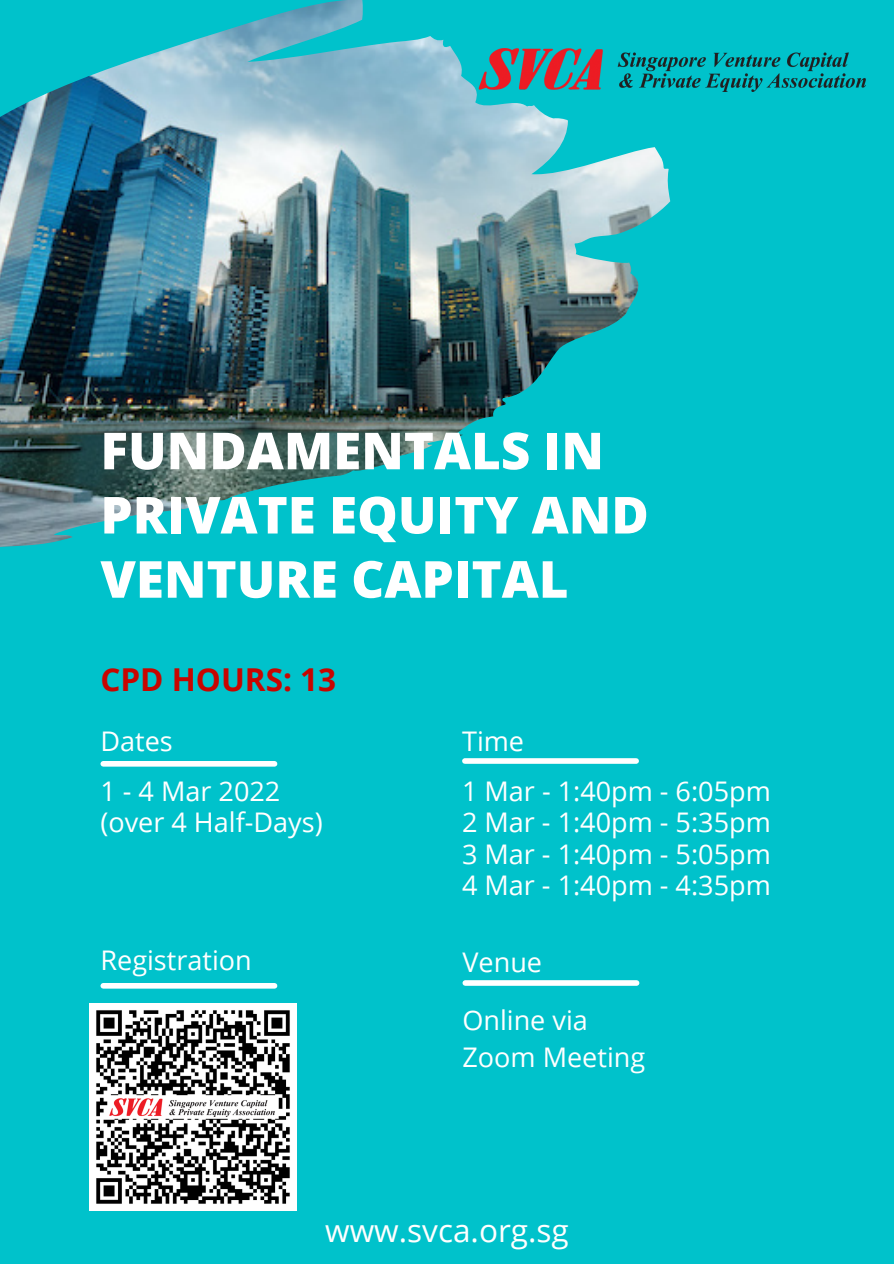
<style>
.page{position:relative;width:894px;height:1264px;background:#fff}
.page>*{position:absolute;margin:0;border:0;box-sizing:border-box;transform-origin:0 0}
.t1{font:800 51px/64.2px "Open Sans";color:#fff}
.t2{font:31.5px "Open Sans";color:#fff}
.t3{font:700 31.5px "Open Sans";color:#c80500}
.t4{font:27px "Open Sans";color:#fff}
</style>
<div class="page">
<div style="left:0;top:0;width:893px;height:1263px;background:#00c2cb"></div>
<img style="left:0;top:0;width:670px;height:547px">
<img style="left:478px;top:45px;width:386px;height:47px">
<div style="left:103px;top:983px;width:171px;height:5px;background:#fff"></div>
<div style="left:103px;top:761px;width:171px;height:5px;background:#fff"></div>
<div style="left:465px;top:980px;width:171px;height:5px;background:#fff"></div>
<div style="left:465px;top:758px;width:171px;height:5px;background:#fff"></div>
<img style="left:89px;top:1003px;width:208px;height:207px">
<p class="t1" style="left:100px;top:417px;width:505px">FUNDAMENTALS IN</p>
<p class="t1" style="left:100px;top:481px;width:549px">PRIVATE EQUITY AND<br>VENTURE CAPITAL</p>
<p class="t3" style="left:100px;top:657px;width:237px">CPD HOURS: 13</p>
<p class="t4" style="left:100px;top:722px;width:74px">Dates</p>
<p class="t4" style="left:100px;top:771px;width:181px">1 - 4 Mar 2022</p>
<p class="t4" style="left:100px;top:803px;width:224px">(over 4 Half-Days)</p>
<p class="t4" style="left:100px;top:941px;width:153px">Registration</p>
<p class="t4" style="left:462px;top:722px;width:64px">Time</p>
<p class="t4" style="left:462px;top:771px;width:310px">1 Mar - 1:40pm - 6:05pm</p>
<p class="t4" style="left:462px;top:803px;width:310px">2 Mar - 1:40pm - 5:35pm</p>
<p class="t4" style="left:462px;top:834px;width:310px">3 Mar - 1:40pm - 5:05pm</p>
<p class="t4" style="left:462px;top:866px;width:310px">4 Mar - 1:40pm - 4:35pm</p>
<p class="t4" style="left:462px;top:942px;width:81px">Venue</p>
<p class="t4" style="left:462px;top:1001px;width:127px">Online via</p>
<p class="t4" style="left:462px;top:1038px;width:184px">Zoom Meeting</p>
<p class="t2" style="left:325px;top:1208px;width:245px">www.svca.org.sg</p>
</div>
